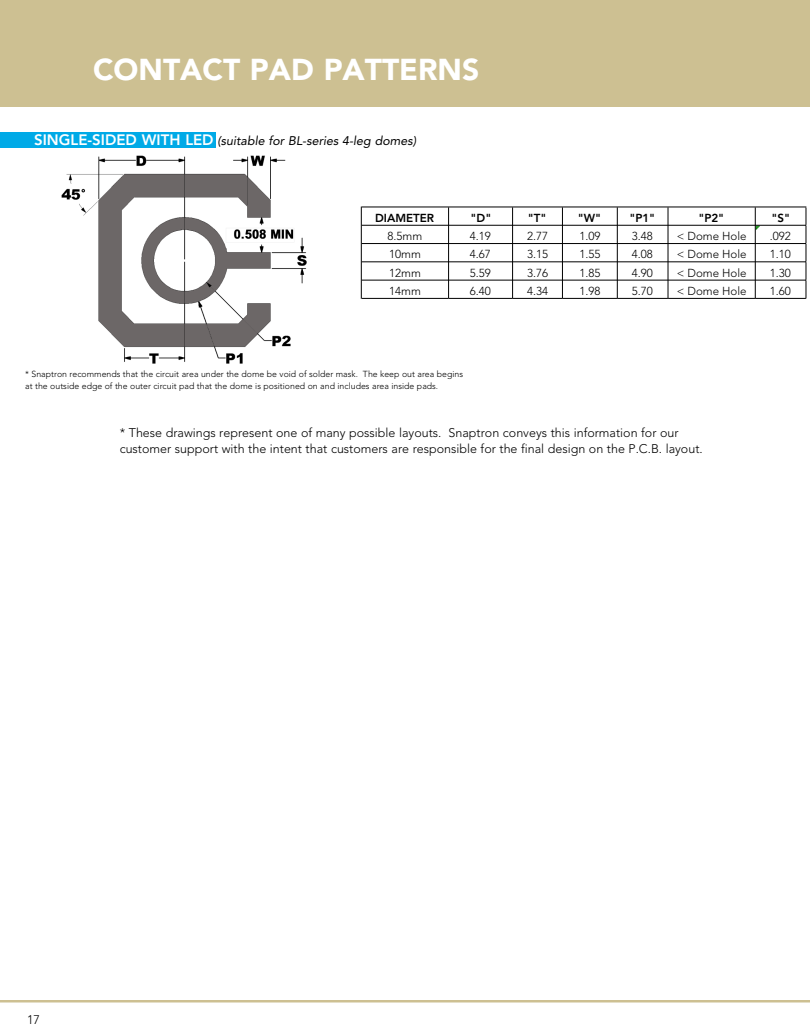
<style>
.page{position:relative;width:810px;height:1035px;background:#fff}
.page>*{position:absolute;margin:0;border:0;box-sizing:border-box;transform-origin:0 0}
.t1{font:900 30px "Avenir";color:#fff}
.t2{font:300 12.5px/16.2px "Avenir";color:#000}
.t3{font:italic 12.5px "Avenir";color:#000}
.t4{font:300 11.62px "Avenir";color:#000}
.t5{font:800 11.62px "Avenir";color:#000}
.t6{font:300 8.75px/12.5px "Avenir";color:#000}
.s1{font-weight:800;font-style:normal;font-size:15px;color:#fff}
</style>
<div class="page">
<div style="left:0;top:132px;width:216px;height:16px;background:#00aae7"></div>
<hr style="left:0;top:1000px;width:810px;height:2px;background:#cdc092">
<div style="left:0;top:0;width:810px;height:107px;background:#cdc092"></div>
<img style="left:61px;top:155px;width:246px;height:209px">
<hr style="left:362px;top:207px;width:444px;height:1px;background:#000">
<hr style="left:362px;top:225px;width:444px;height:1px;background:#000">
<hr style="left:362px;top:243px;width:444px;height:1px;background:#000">
<hr style="left:362px;top:261px;width:444px;height:1px;background:#000">
<hr style="left:362px;top:280px;width:444px;height:1px;background:#000">
<hr style="left:361px;top:207px;width:1px;height:92px;background:#000">
<hr style="left:448px;top:207px;width:1px;height:92px;background:#000">
<hr style="left:512px;top:207px;width:1px;height:92px;background:#000">
<hr style="left:562px;top:207px;width:1px;height:92px;background:#000">
<hr style="left:617px;top:207px;width:1px;height:92px;background:#000">
<hr style="left:668px;top:207px;width:1px;height:92px;background:#000">
<hr style="left:755px;top:207px;width:1px;height:92px;background:#000">
<hr style="left:362px;top:298px;width:444px;height:1px;background:#000">
<hr style="left:806px;top:207px;width:1px;height:92px;background:#000">
<h1 class="t1" style="left:93px;top:51px;width:388px">CONTACT PAD PATTERNS</h1>
<p class="t3" style="left:34px;top:134px;width:384px"><span class="s1">SINGLE-SIDED WITH LED</span> (suitable for BL-series 4-leg domes)</p>
<p class="t5" style="left:375px;top:211px;width:61px">DIAMETER</p>
<p class="t5" style="left:471px;top:211px;width:22px">"D"</p>
<p class="t5" style="left:528px;top:211px;width:20px">"T"</p>
<p class="t5" style="left:578px;top:211px;width:25px">"W"</p>
<p class="t5" style="left:629px;top:211px;width:27px">"P1"</p>
<p class="t5" style="left:698px;top:211px;width:27px">"P2"</p>
<p class="t5" style="left:771px;top:211px;width:20px">"S"</p>
<p class="t4" style="left:387px;top:229px;width:36px">8.5mm</p>
<p class="t4" style="left:470px;top:229px;width:23px">4.19</p>
<p class="t4" style="left:527px;top:229px;width:23px">2.77</p>
<p class="t4" style="left:579px;top:229px;width:23px">1.09</p>
<p class="t4" style="left:632px;top:229px;width:23px">3.48</p>
<p class="t4" style="left:677px;top:229px;width:71px">&lt; Dome Hole</p>
<p class="t4" style="left:770px;top:229px;width:23px">.092</p>
<p class="t4" style="left:389px;top:248px;width:33px">10mm</p>
<p class="t4" style="left:470px;top:248px;width:23px">4.67</p>
<p class="t4" style="left:527px;top:248px;width:23px">3.15</p>
<p class="t4" style="left:579px;top:248px;width:23px">1.55</p>
<p class="t4" style="left:632px;top:248px;width:23px">4.08</p>
<p class="t4" style="left:677px;top:248px;width:71px">&lt; Dome Hole</p>
<p class="t4" style="left:770px;top:248px;width:23px">1.10</p>
<p class="t4" style="left:389px;top:266px;width:33px">12mm</p>
<p class="t4" style="left:470px;top:266px;width:23px">5.59</p>
<p class="t4" style="left:527px;top:266px;width:23px">3.76</p>
<p class="t4" style="left:579px;top:266px;width:23px">1.85</p>
<p class="t4" style="left:632px;top:266px;width:23px">4.90</p>
<p class="t4" style="left:677px;top:266px;width:71px">&lt; Dome Hole</p>
<p class="t4" style="left:770px;top:266px;width:23px">1.30</p>
<p class="t4" style="left:389px;top:284px;width:33px">14mm</p>
<p class="t4" style="left:470px;top:284px;width:23px">6.40</p>
<p class="t4" style="left:527px;top:284px;width:23px">4.34</p>
<p class="t4" style="left:579px;top:284px;width:23px">1.98</p>
<p class="t4" style="left:632px;top:284px;width:23px">5.70</p>
<p class="t4" style="left:677px;top:284px;width:71px">&lt; Dome Hole</p>
<p class="t4" style="left:770px;top:284px;width:23px">1.60</p>
<p class="t6" style="left:25px;top:367px;width:439px">* Snaptron recommends that the circuit area under the dome be void of solder mask. The keep out area begins at the outside edge of the outer circuit pad that the dome is positioned on and includes area inside pads.</p>
<p class="t2" style="left:120px;top:424px;width:585px">* These drawings represent one of many possible layouts. Snaptron conveys this information for our customer support with the intent that customers are responsible for the final design on the P.C.B. layout.</p>
<p class="t2" style="left:27px;top:1011px;width:14px">17</p>
</div>
